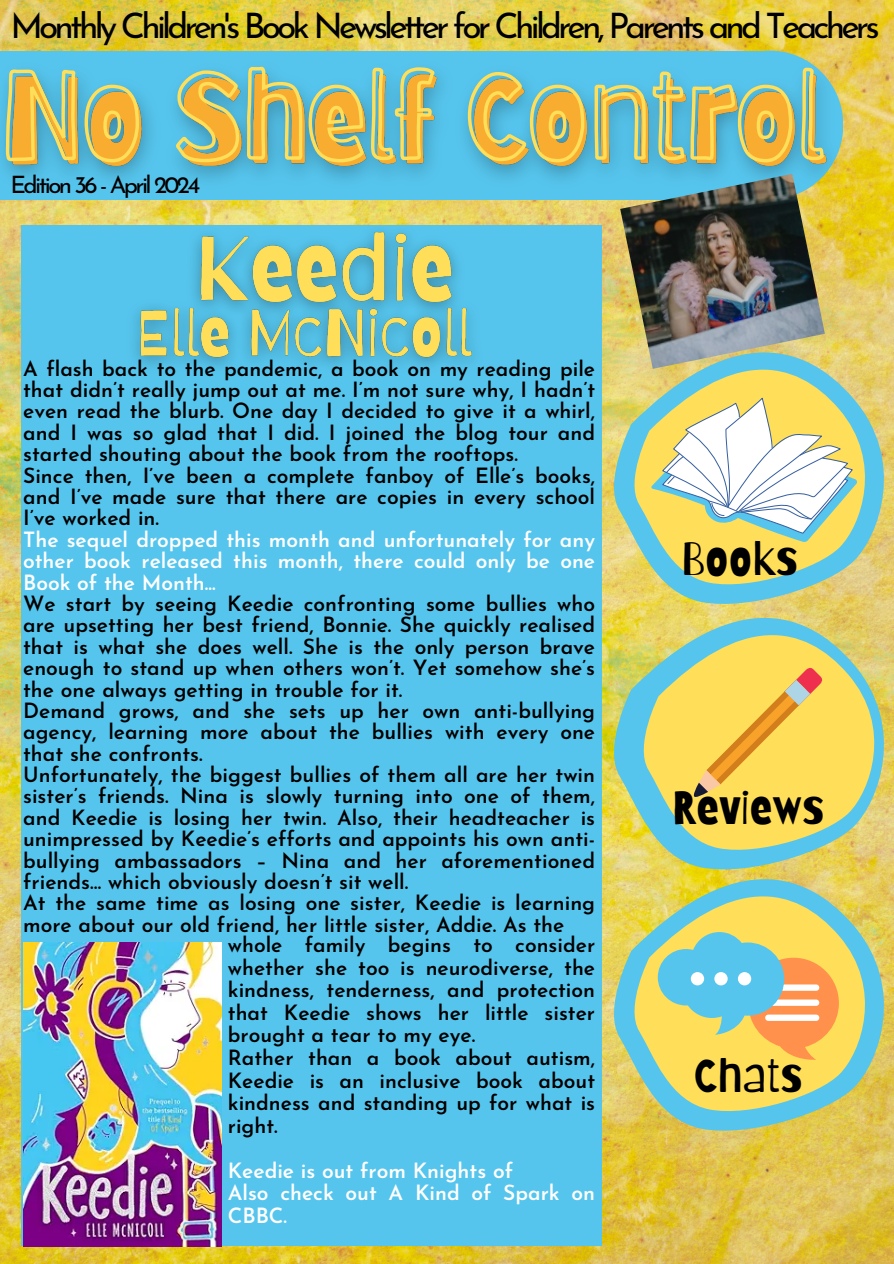
<style>
.page{position:relative;width:894px;height:1264px;background:#fff}
.page>*{position:absolute;margin:0;border:0;box-sizing:border-box;transform-origin:0 0}
.t1{font:46.2px "Barriecito";color:#000}
.t2{font:35.1px "Josefin Sans";letter-spacing:-.11em;color:#000}
.t3{font:24px "Josefin Sans";letter-spacing:-.11em;color:#000}
.t4{font:600 21px/21.3px "Josefin Sans";color:#000;text-align:justify}
.t5{font:600 21px/21.3px "Josefin Sans";color:#fff;text-align:justify}
</style>
<div class="page">
<img style="left:0;top:0;width:893px;height:1263px">
<svg style="left:602px;top:329px;width:291px;height:265px;background:#d8cf7b"></svg>
<svg style="left:624px;top:350px;width:259px;height:240px;background:#bcd094"></svg>
<svg style="left:602px;top:594px;width:291px;height:261px;background:#ced070"></svg>
<svg style="left:633px;top:615px;width:260px;height:240px;background:#cbd383"></svg>
<svg style="left:602px;top:855px;width:291px;height:282px;background:#cecb6f"></svg>
<svg style="left:624px;top:876px;width:259px;height:241px;background:#c1d186"></svg>
<svg style="left:650px;top:398px;width:207px;height:144px"></svg>
<svg style="left:691px;top:666px;width:132px;height:133px;background:#f7ce55"></svg>
<svg style="left:657px;top:932px;width:181px;height:129px;background:#c3c790"></svg>
<div style="left:690px;top:972px;width:14px;height:13px;background:#fff;border-radius:50%"></div>
<div style="left:714px;top:972px;width:13px;height:13px;background:#fff;border-radius:50%"></div>
<div style="left:737px;top:972px;width:14px;height:13px;background:#fff;border-radius:50%"></div>
<div style="left:21px;top:225px;width:580px;height:1020px;background:#56c5ed"></div>
<img style="left:117px;top:212px;width:378px;height:155px">
<img style="left:23px;top:942px;width:198px;height:304px">
<img style="left:620px;top:201px;width:204px;height:168px">
<img style="left:0;top:48px;width:857px;height:153px">
<svg style="left:4px;top:64px;width:821px;height:100px;background:#9cbc98"></svg>
<p class="t2" style="left:10px;top:11px;width:870px">Monthly Children's Book Newsletter for Children, Parents and Teachers</p>
<p class="t3" style="left:11px;top:175px;width:191px">Edition 36 - April 2024</p>
<h4 class="t4" style="left:23px;top:360px;width:573px">A flash back to the pandemic, a book on my reading pile that didn’t really jump out at me. I’m not sure why, I hadn’t even read the blurb. One day I decided to give it a whirl, and I was so glad that I did. I joined the blog tour and started shouting about the book from the rooftops.</h4>
<h1 class="t4" style="left:23px;top:467px;width:573px">Since then, I’ve been a complete fanboy of Elle’s books, and I’ve made sure that there are copies in every school I’ve worked in.</h1>
<p class="t5" style="left:23px;top:531px;width:573px">The sequel dropped this month and unfortunately for any other book released this month, there could only be one Book of the Month...</p>
<h5 class="t4" style="left:23px;top:595px;width:573px">We start by seeing Keedie confronting some bullies who are upsetting her best friend, Bonnie. She quickly realised that is what she does well. She is the only person brave enough to stand up when others won’t. Yet somehow she’s the one always getting in trouble for it.</h5>
<p class="t4" style="left:23px;top:702px;width:573px">Demand grows, and she sets up her own anti-bullying agency, learning more about the bullies with every one that she confronts.</p>
<p class="t4" style="left:23px;top:766px;width:573px">Unfortunately, the biggest bullies of them all are her twin sister’s friends. Nina is slowly turning into one of them, and Keedie is losing her twin. Also, their headteacher is unimpressed by Keedie’s efforts and appoints his own anti&shy;bullying ambassadors – Nina and her aforementioned friends… which obviously doesn’t sit well.</p>
<p class="t4" style="left:23px;top:894px;width:573px">At the same time as losing one sister, Keedie is learning more about our old friend, her little sister, Addie. As the</p>
<h3 class="t4" style="left:228px;top:935px;width:369px;line-height:22.5px">whole family begins to consider whether she too is neurodiverse, the kindness, tenderness, and protection that Keedie shows her little sister brought a tear to my eye.</h3>
<p class="t4" style="left:228px;top:1048px;width:369px;line-height:22.5px">Rather than a book about autism, Keedie is an inclusive book about kindness and standing up for what is right.</p>
<p class="t5" style="left:228px;top:1161px;width:287px">Keedie is out from Knights of</p>
<p class="t5" style="left:228px;top:1183px;width:369px;line-height:22.5px">Also check out A Kind of Spark on<br>CBBC.</p>
<p class="t1" style="left:681px;top:530px;width:118px">Books</p>
<p class="t1" style="left:672px;top:779px;width:153px">Reviews</p>
<p class="t1" style="left:693px;top:1047px;width:110px">Chats</p>
</div>
